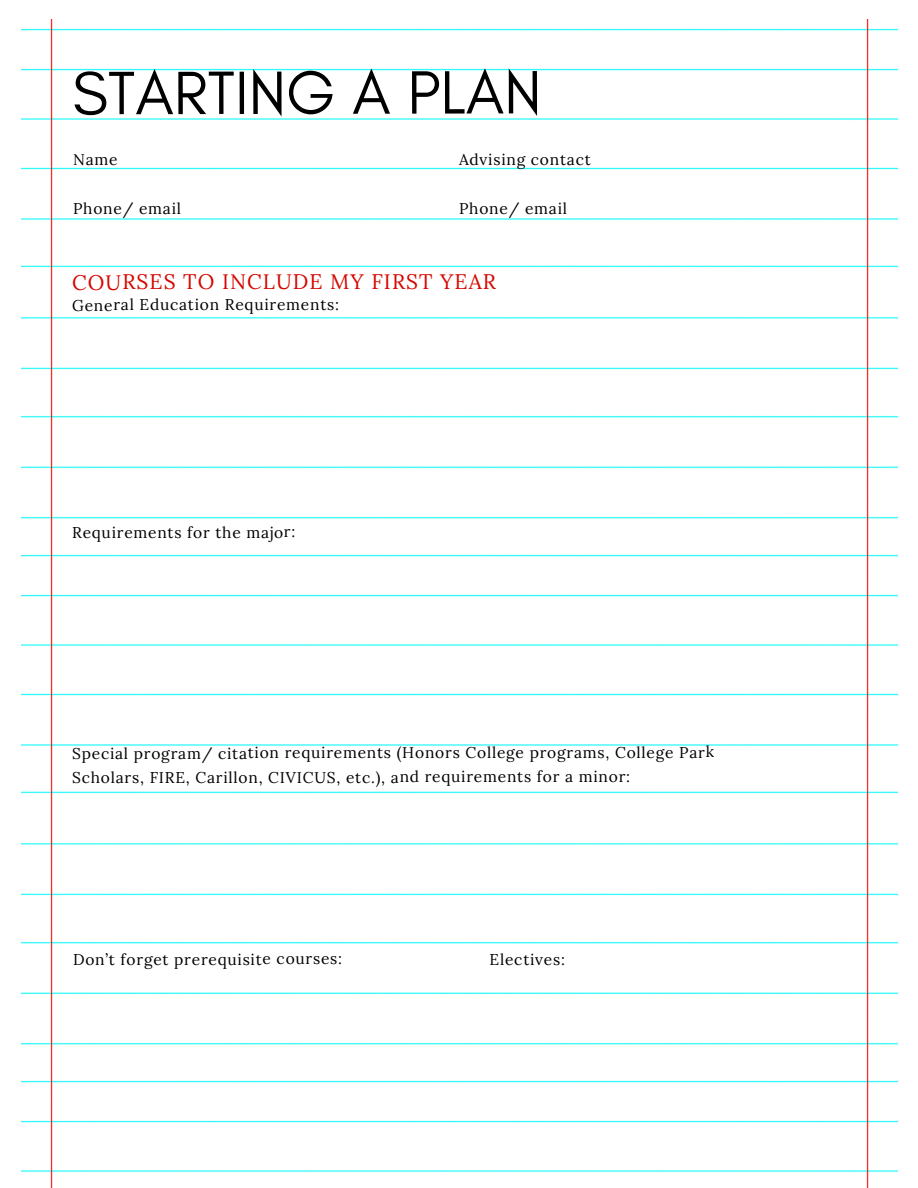
<style>
.page{position:relative;width:918px;height:1188px;background:#fff}
.page>*{position:absolute;margin:0;border:0;box-sizing:border-box;transform-origin:0 0}
.t1{font:62.25px "Glacial Indifference";color:#000}
.t2{font:21px "Lora";letter-spacing:.045em;color:#d50700}
.t3{font:15.6px/24.5px "Lora";letter-spacing:.045em;color:#000}
</style>
<div class="page">
<img style="left:22px;top:20px;width:876px;height:1168px">
<p class="t1" style="left:72px;top:55px;width:471px">STARTING A PLAN</p>
<p class="t3" style="left:73px;top:147px;width:46px">Name</p>
<p class="t3" style="left:459px;top:147px;width:133px">Advising contact</p>
<p class="t3" style="left:73px;top:196px;width:110px">Phone/ email</p>
<p class="t3" style="left:459px;top:196px;width:110px">Phone/ email</p>
<p class="t2" style="left:72px;top:268px;width:425px">COURSES TO INCLUDE MY FIRST YEAR</p>
<p class="t3" style="left:72px;top:292px;width:268px">General Education Requirements:</p>
<p class="t3" style="left:72px;top:520px;width:225px">Requirements for the major:</p>
<p class="t3" style="left:72px;top:740px;width:643px">Special program/ citation requirements (Honors College programs, College Park<br>Scholars, FIRE, Carillon, CIVICUS, etc.), and requirements for a minor:</p>
<p class="t3" style="left:73px;top:947px;width:271px">Don’t forget prerequisite courses:</p>
<p class="t3" style="left:490px;top:947px;width:77px">Electives:</p>
</div>
